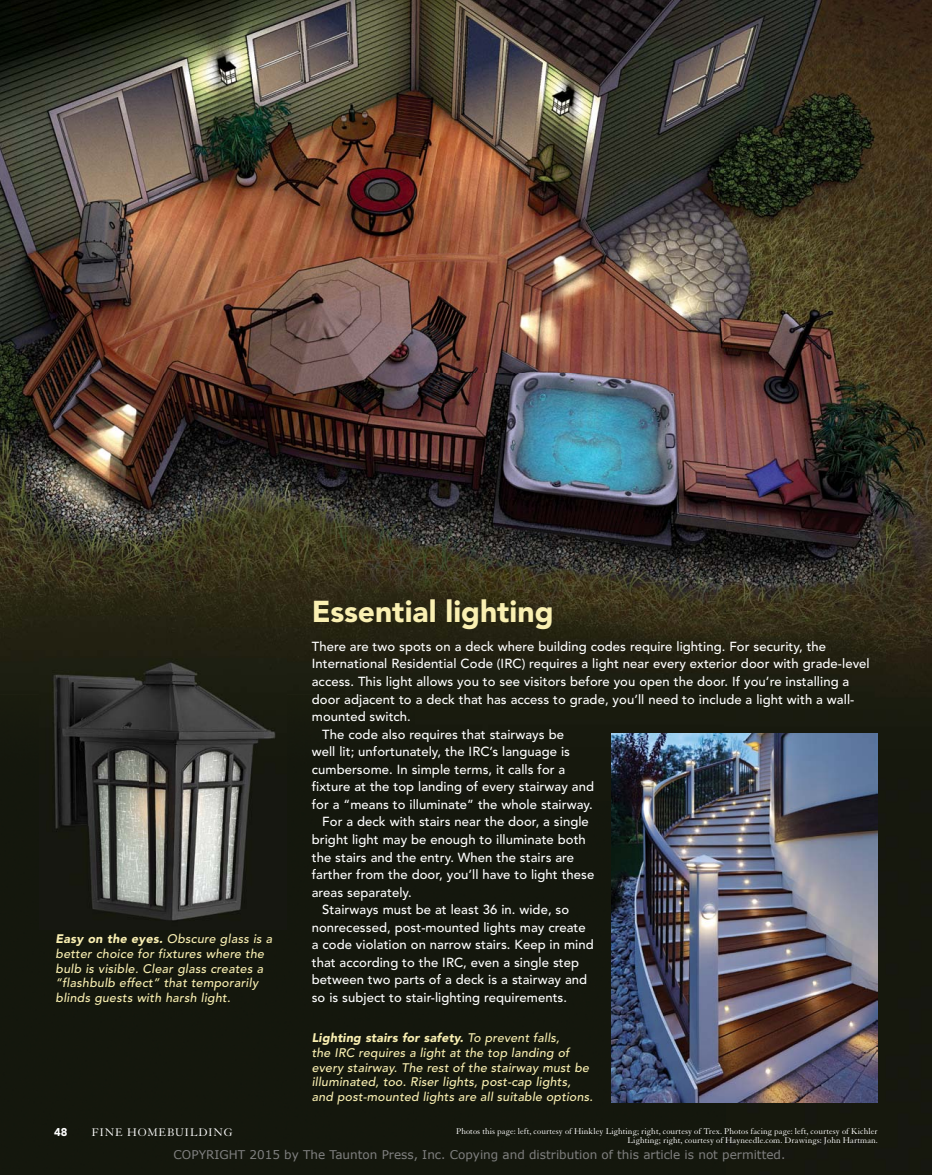
<style>
.page{position:relative;width:932px;height:1175px;background:#fff}
.page>*{position:absolute;margin:0;border:0;box-sizing:border-box;transform-origin:0 0}
.t1{font:900 30px "Avenir LT Std";letter-spacing:-.005em;color:#faf0b2}
.t2{font:500 13.05px "Avenir LT Std";letter-spacing:.005em;color:#fff}
.t3{font:italic 500 12.3px/14.7px "Avenir LT Std";letter-spacing:.015em;color:#faf0b2}
.t4{font:12px "Verdana";color:#808080}
.t5{font:12px "Granjon LT Std";letter-spacing:.07em;color:#fff}
.t6{font:900 11.25px "Avenir LT Std";color:#fff}
.t7{font:9px/9px "Granjon LT Std";letter-spacing:.005em;color:#fff;text-align:right}
.s1{font-weight:900}
</style>
<div class="page">
<img style="left:0;top:0;width:724px;height:373px">
<img style="left:724px;top:0;width:208px;height:1174px">
<img style="left:0;top:373px;width:414px;height:321px">
<img style="left:414px;top:373px;width:311px;height:801px">
<div style="left:0;top:694px;width:51px;height:480px;background:#14170d"></div>
<div style="left:259px;top:694px;width:155px;height:480px;background:#14170d"></div>
<div style="left:51px;top:929px;width:208px;height:245px;background:#14170d"></div>
<img style="left:611px;top:734px;width:267px;height:368px">
<img style="left:39px;top:659px;width:247px;height:270px">
<p class="t3" style="left:56px;top:932px;width:218px"><span class="s1">Easy on the eyes.</span> Obscure glass is a better choice for fixtures where the bulb is visible. Clear glass creates a “flashbulb effect” that temporarily blinds guests with harsh light.</p>
<h1 class="t1" style="left:312px;top:593px;width:243px">essential lighting</h1>
<p class="t2" style="left:312px;top:639px;width:516px">There are two spots on a deck where building codes require lighting. For security, the</p>
<p class="t2" style="left:312px;top:656px;width:559px">International residential Code (IrC) requires a light near every exterior door with grade-level</p>
<p class="t2" style="left:312px;top:674px;width:539px">access. This light allows you to see visitors before you open the door. If you’re installing a</p>
<p class="t2" style="left:312px;top:691px;width:544px">door adjacent to a deck that has access to grade, you’ll need to include a light with a wall-</p>
<p class="t2" style="left:312px;top:709px;width:101px">mounted switch.</p>
<p class="t2" style="left:322px;top:726px;width:243px">The code also requires that stairways be</p>
<p class="t2" style="left:312px;top:744px;width:260px">well lit; unfortunately, the IrC’s language is</p>
<p class="t2" style="left:312px;top:761px;width:255px">cumbersome. In simple terms, it calls for a</p>
<p class="t2" style="left:312px;top:779px;width:284px">fixture at the top landing of every stairway and</p>
<p class="t2" style="left:312px;top:796px;width:282px">for a “means to illuminate” the whole stairway.</p>
<p class="t2" style="left:322px;top:814px;width:268px">For a deck with stairs near the door, a single</p>
<p class="t2" style="left:312px;top:832px;width:275px">bright light may be enough to illuminate both</p>
<p class="t2" style="left:312px;top:849px;width:264px">the stairs and the entry. When the stairs are</p>
<p class="t2" style="left:312px;top:867px;width:284px">farther from the door, you’ll have to light these</p>
<p class="t2" style="left:312px;top:884px;width:101px">areas separately.</p>
<p class="t2" style="left:322px;top:902px;width:248px">Stairways must be at least 36 in. wide, so</p>
<p class="t2" style="left:312px;top:919px;width:275px">nonrecessed, post-mounted lights may create</p>
<p class="t2" style="left:312px;top:937px;width:283px">a code violation on narrow stairs. Keep in mind</p>
<p class="t2" style="left:312px;top:954px;width:269px">that according to the IrC, even a single step</p>
<p class="t2" style="left:312px;top:972px;width:277px">between two parts of a deck is a stairway and</p>
<p class="t2" style="left:312px;top:990px;width:257px">so is subject to stair-lighting requirements.</p>
<p class="t3" style="left:312px;top:1031px;width:283px"><span class="s1">Lighting stairs for safety.</span> To prevent falls,<br>the IRC requires a light at the top landing of every stairway. The rest of the stairway must be illuminated, too. Riser lights, post-cap lights, and post-mounted lights are all suitable options.</p>
<p class="t6" style="left:54px;top:1125px;width:15px">48</p>
<p class="t5" style="left:92px;top:1126px;width:142px">FINE HOMEBUILDING</p>
<p class="t7" style="left:456px;top:1126px;width:423px">Photos this page: left, courtesy of Hinkley Lighting; right, courtesy of Trex. Photos facing page: left, courtesy of Kichler<br>Lighting; right, courtesy of Hayneedle.com. Drawings: John Hartman.</p>
<p class="t4" style="left:174px;top:1146px;width:613px">COPYRIGHT 2015 by The Taunton Press, Inc. Copying and distribution of this article is not permitted.</p>
</div>
